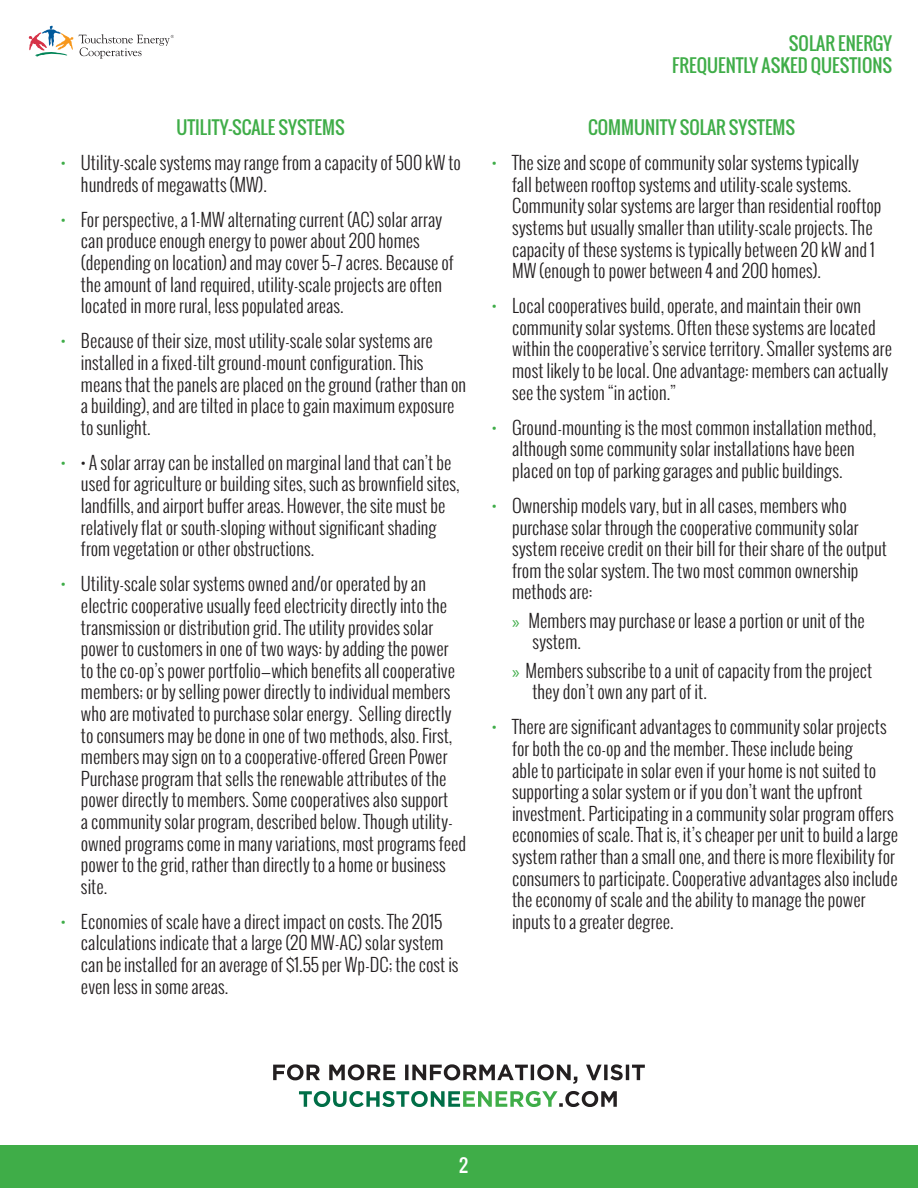
<style>
.page{position:relative;width:918px;height:1188px;background:#fff}
.page>*{position:absolute;margin:0;border:0;box-sizing:border-box;transform-origin:0 0}
.t1{font:300 18px/21.6px "Oswald";color:#231f20}
.t2{font:18px/21.6px "Oswald";color:#3fad48;text-align:right}
.t3{font:18px "Oswald";color:#fff}
.s1{color:#3fad48}
.s2{font-family:"Myriad Pro";font-weight:400;color:#3fad48}
</style>
<div class="page">
<div style="left:0;top:1146px;width:918px;height:42px;background:#3fad48"></div>
<svg style="left:29px;top:26px;width:145px;height:33px"></svg>
<svg style="left:299px;top:1091px;width:318px;height:16px"></svg>
<svg style="left:273px;top:1064px;width:372px;height:20px"></svg>
<p class="t2" style="left:176px;top:116px;width:170px">UTILITY-SCALE SYSTEMS</p>
<p class="t1" style="left:81px;top:152px;width:382px;text-indent:-20px"><span class="s1">•</span> Utility-scale systems may range from a capacity of 500 kW to hundreds of megawatts (MW).</p>
<p class="t1" style="left:81px;top:208px;width:375px;text-indent:-20px"><span class="s1">•</span> For perspective, a 1-MW alternating current (AC) solar array can produce enough energy to power about 200 homes (depending on location) and may cover 5–7 acres. Because of the amount of land required, utility-scale projects are often located in more rural, less populated areas.</p>
<p class="t1" style="left:81px;top:330px;width:387px;text-indent:-20px"><span class="s1">•</span> Because of their size, most utility-scale solar systems are installed in a fixed-tilt ground-mount configuration. This means that the panels are placed on the ground (rather than on a building), and are tilted in place to gain maximum exposure to sunlight.</p>
<p class="t1" style="left:81px;top:451px;width:380px;text-indent:-20px"><span class="s1">•</span> • A solar array can be installed on marginal land that can’t be used for agriculture or building sites, such as brownfield sites, landfills, and airport buffer areas. However, the site must be relatively flat or south-sloping without significant shading from vegetation or other obstructions.</p>
<p class="t1" style="left:81px;top:573px;width:387px;text-indent:-20px"><span class="s1">•</span> Utility-scale solar systems owned and/or operated by an electric cooperative usually feed electricity directly into the transmission or distribution grid. The utility provides solar power to customers in one of two ways: by adding the power<br>to the co-op’s power portfolio—which benefits all cooperative members; or by selling power directly to individual members who are motivated to purchase solar energy. Selling directly to consumers may be done in one of two methods, also. First, members may sign on to a cooperative-offered Green Power Purchase program that sells the renewable attributes of the power directly to members. Some cooperatives also support<br>a community solar program, described below. Though utility&shy;owned programs come in many variations, most programs feed power to the grid, rather than directly to a home or business site.</p>
<p class="t1" style="left:81px;top:910px;width:379px;text-indent:-20px"><span class="s1">•</span> Economies of scale have a direct impact on costs. The 2015 calculations indicate that a large (20 MW-AC) solar system can be installed for an average of $1.55 per Wp-DC; the cost is even less in some areas.</p>
<p class="t2" style="left:672px;top:33px;width:221px">SOLAR ENERGY<br>FREQUENTLY ASKED QUESTIONS</p>
<p class="t2" style="left:588px;top:116px;width:209px">COMMUNITY SOLAR SYSTEMS</p>
<p class="t1" style="left:512px;top:152px;width:371px;text-indent:-20px"><span class="s1">•</span> The size and scope of community solar systems typically fall between rooftop systems and utility-scale systems.<br>Community solar systems are larger than residential rooftop systems but usually smaller than utility-scale projects. The capacity of these systems is typically between 20 kW and 1<br>MW (enough to power between 4 and 200 homes).</p>
<p class="t1" style="left:512px;top:295px;width:381px;text-indent:-20px"><span class="s1">•</span> Local cooperatives build, operate, and maintain their own community solar systems. Often these systems are located within the cooperative’s service territory. Smaller systems are most likely to be local. One advantage: members can actually see the system “in action.”</p>
<p class="t1" style="left:512px;top:416px;width:366px;text-indent:-20px"><span class="s1">•</span> Ground-mounting is the most common installation method, although some community solar installations have been placed on top of parking garages and public buildings.</p>
<p class="t1" style="left:512px;top:495px;width:377px;text-indent:-20px"><span class="s1">•</span> Ownership models vary, but in all cases, members who purchase solar through the cooperative community solar system receive credit on their bill for their share of the output from the solar system. The two most common ownership methods are:</p>
<p class="t1" style="left:532px;top:609px;width:334px;text-indent:-20px"><span class="s2">»</span> Members may purchase or lease a portion or unit of the system.</p>
<p class="t1" style="left:532px;top:659px;width:348px;text-indent:-20px"><span class="s2">»</span> Members subscribe to a unit of capacity from the project― they don’t own any part of it.</p>
<p class="t1" style="left:512px;top:716px;width:388px;text-indent:-20px"><span class="s1">•</span> There are significant advantages to community solar projects for both the co-op and the member. These include being<br>able to participate in solar even if your home is not suited to supporting a solar system or if you don’t want the upfront investment. Participating in a community solar program offers economies of scale. That is, it’s cheaper per unit to build a large system rather than a small one, and there is more flexibility for consumers to participate. Cooperative advantages also include the economy of scale and the ability to manage the power inputs to a greater degree.</p>
<p class="t3" style="left:459px;top:1152px;width:10px">2</p>
</div>
